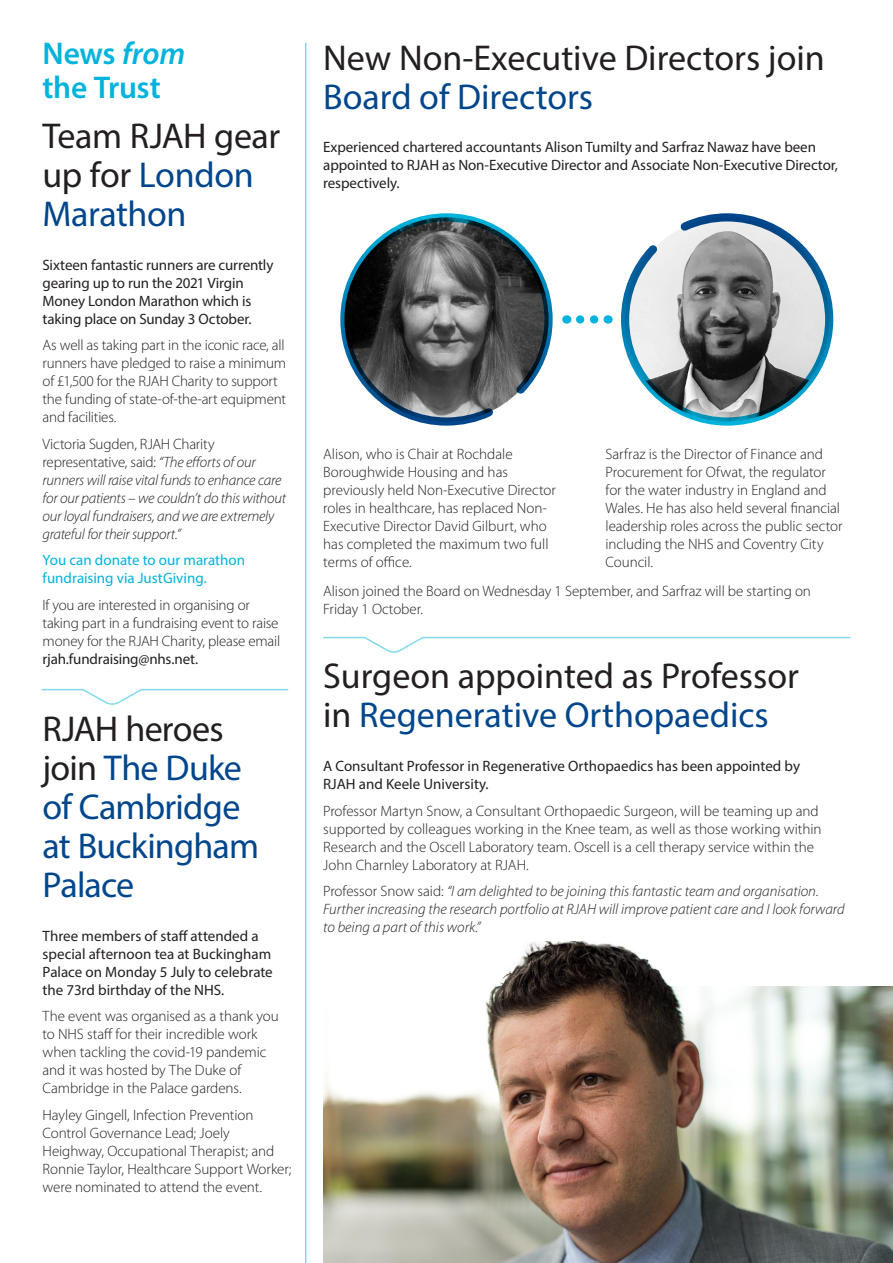
<style>
.page{position:relative;width:893px;height:1263px;background:#fff}
.page>*{position:absolute;margin:0;border:0;box-sizing:border-box;transform-origin:0 0}
.t1{font:36px/39px "Myriad Pro";color:#231f20}
.t2{font:36px/39px "Myriad Pro";letter-spacing:-.02em;color:#01468c}
.t3{font:600 31.5px/34.5px "Myriad Pro";letter-spacing:-.01em;color:#00b3dc}
.t4{font:300 15px/18px "Myriad Pro";letter-spacing:-.005em;color:#231f20}
.t5{font:15px/18px "Myriad Pro";letter-spacing:-.005em;color:#231f20}
.t6{font:italic 300 15px/18px "Myriad Pro";letter-spacing:-.005em;color:#231f20}
.t7{font:15px/18px "Myriad Pro";color:#00b3dc}
.s1{font-style:italic}
.s2{color:#01468c}
.s3{font-style:normal}
.s4{font-weight:400}
.s5{color:#231f20}
</style>
<div class="page">
<svg style="left:340px;top:213px;width:213px;height:213px"></svg>
<hr style="left:305px;top:42px;width:1px;height:1221px;background:#00b3dc">
<svg style="left:41px;top:688px;width:248px;height:17px"></svg>
<svg style="left:323px;top:636px;width:528px;height:17px"></svg>
<svg style="left:621px;top:213px;width:213px;height:213px"></svg>
<svg style="left:580px;top:315px;width:19px;height:9px"></svg>
<img style="left:323px;top:941px;width:570px;height:322px">
<p class="t3" style="left:43px;top:35px;width:144px">News <span class="s1">from </span>the Trust</p>
<p class="t1" style="left:43px;top:116px;width:239px">Team RJAH gear up for <span class="s2">London<br>Marathon</span></p>
<p class="t5" style="left:43px;top:255px;width:232px">Sixteen fantastic runners are currently gearing up to run the 2021 Virgin Money London Marathon which is taking place on Sunday 3 October.</p>
<p class="t4" style="left:43px;top:336px;width:245px">As well as taking part in the iconic race, all runners have pledged to raise a minimum of £1,500 for the RJAH Charity to support the funding of state-of-the-art equipment and facilities.</p>
<p class="t6" style="left:43px;top:434px;width:245px"><span class="s3">Victoria Sugden, RJAH Charity representative, said:</span> “The efforts of our runners will raise vital funds to enhance care for our patients – we couldn’t do this without our loyal fundraisers, and we are extremely grateful for their support.”</p>
<p class="t7" style="left:43px;top:551px;width:204px">You can donate to our marathon fundraising via JustGiving.</p>
<p class="t4" style="left:43px;top:595px;width:239px">If you are interested in organising or taking part in a fundraising event to raise money for the RJAH Charity, please email <span class="s4">rjah.fundraising@nhs.net.</span></p>
<p class="t2" style="left:43px;top:709px;width:218px"><span class="s5">RJAH heroes join</span> The Duke of Cambridge at Buckingham<br>Palace</p>
<p class="t5" style="left:43px;top:927px;width:232px">Three members of staff attended a special afternoon tea at Buckingham Palace on Monday 5 July to celebrate the 73rd birthday of the NHS.</p>
<p class="t4" style="left:43px;top:1007px;width:238px">The event was organised as a thank you to NHS staff for their incredible work when tackling the covid-19 pandemic and it was hosted by The Duke of Cambridge in the Palace gardens.</p>
<p class="t4" style="left:43px;top:1106px;width:250px">Hayley Gingell, Infection Prevention Control Governance Lead; Joely Heighway, Occupational Therapist; and Ronnie Taylor, Healthcare Support Worker; were nominated to attend the event.</p>
<p class="t1" style="left:323px;top:37px;width:503px">New Non-Executive Directors join<br><span class="s2">Board of Directors</span></p>
<p class="t5" style="left:323px;top:138px;width:516px">Experienced chartered accountants Alison Tumilty and Sarfraz Nawaz have been appointed to RJAH as Non-Executive Director and Associate Non-Executive Director, respectively.</p>
<p class="t4" style="left:323px;top:445px;width:234px">Alison, who is Chair at Rochdale<br>Boroughwide Housing and has previously held Non-Executive Director roles in healthcare, has replaced Non-<br>Executive Director David Gilburt, who has completed the maximum two full terms of office.</p>
<p class="t4" style="left:605px;top:445px;width:238px">Sarfraz is the Director of Finance and Procurement for Ofwat, the regulator for the water industry in England and Wales. He has also held several financial leadership roles across the public sector including the NHS and Coventry City Council.</p>
<p class="t4" style="left:323px;top:582px;width:489px">Alison joined the Board on Wednesday 1 September, and Sarfraz will be starting on<br>Friday 1 October.</p>
<p class="t1" style="left:323px;top:656px;width:477px">Surgeon appointed as Professor in <span class="s2">Regenerative Orthopaedics</span></p>
<p class="t5" style="left:323px;top:757px;width:478px">A Consultant Professor in Regenerative Orthopaedics has been appointed by<br>RJAH and Keele University.</p>
<p class="t4" style="left:323px;top:801px;width:500px">Professor Martyn Snow, a Consultant Orthopaedic Surgeon, will be teaming up and supported by colleagues working in the Knee team, as well as those working within Research and the Oscell Laboratory team. Oscell is a cell therapy service within the John Charnley Laboratory at RJAH.</p>
<p class="t6" style="left:323px;top:882px;width:523px"><span class="s3">Professor Snow said:</span> “I am delighted to be joining this fantastic team and organisation.<br>Further increasing the research portfolio at RJAH will improve patient care and I look forward to being a part of this work.”</p>
</div>
